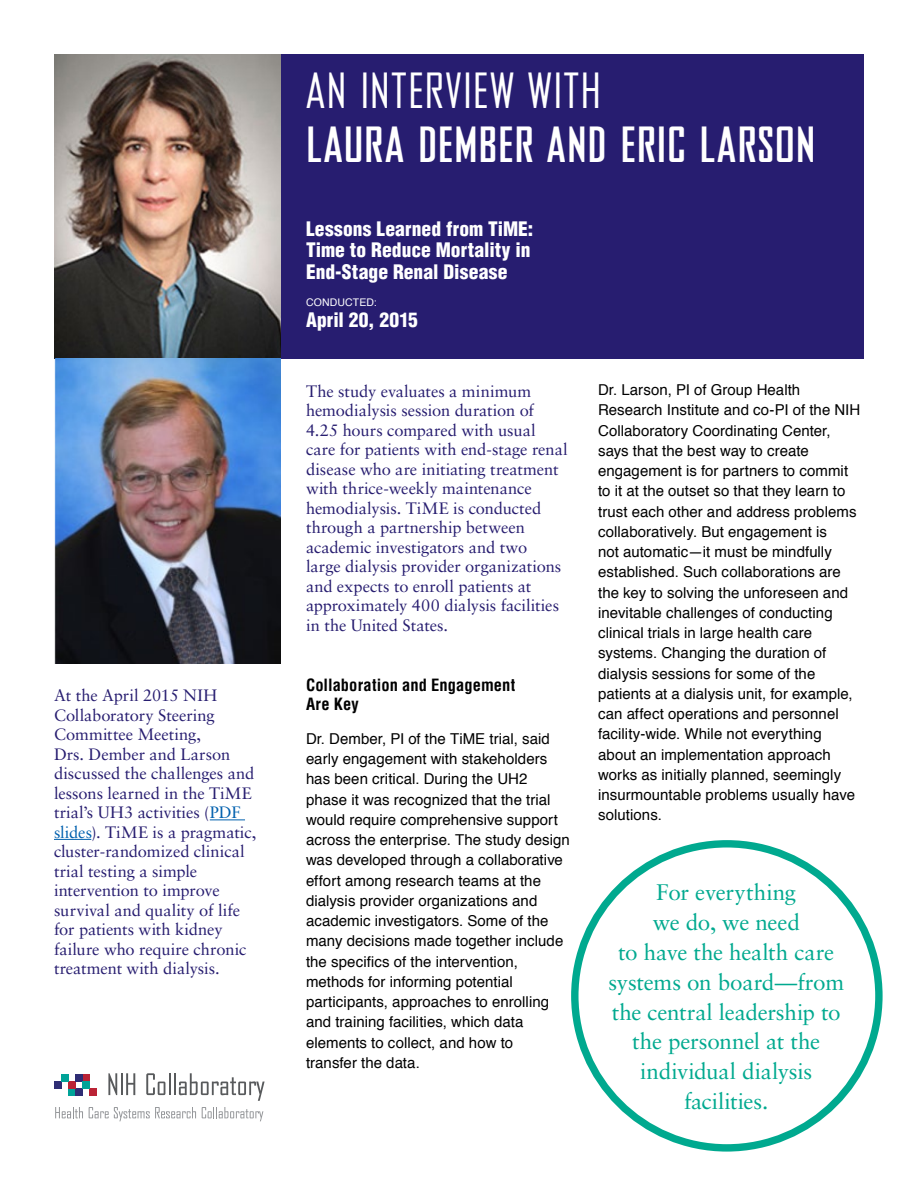
<style>
.page{position:relative;width:918px;height:1188px;background:#fff}
.page>*{position:absolute;margin:0;border:0;box-sizing:border-box;transform-origin:0 0}
.t1{font:700 46.5px "Bureau Agency";letter-spacing:.025em;color:#fff}
.t2{font:46.5px "Bureau Agency";letter-spacing:.04em;color:#fff}
.t3{font:22.5px/30px "Sabon";letter-spacing:-.01em;color:#00a98f;text-align:center}
.t4{font:900 condensed 19.5px/21.8px "Helvetica";letter-spacing:.005em;color:#fff}
.t5{font:16.5px/19.5px "Sabon";letter-spacing:-.005em;color:#271d70}
.t6{font:700 condensed 16.5px/19.5px "Helvetica";letter-spacing:.005em;color:#000}
.t7{font:15px/20.2px "Helvetica";letter-spacing:.005em;color:#000}
.t8{font:10.5px "Helvetica";letter-spacing:.015em;color:#fff}
.s1{color:#0060ae}
</style>
<div class="page">
<div style="left:281px;top:54px;width:582px;height:305px;background:#271d70"></div>
<img style="left:54px;top:54px;width:227px;height:609px">
<hr style="left:210px;top:819px;width:35px;height:1px;background:#0060ae">
<hr style="left:54px;top:839px;width:37px;height:1px;background:#0060ae">
<div style="left:571px;top:840px;width:312px;height:312px;border:7px solid #00a98f;border-radius:50%"></div>
<svg style="left:55px;top:1107px;width:28px;height:11px"></svg>
<svg style="left:89px;top:1107px;width:107px;height:14px"></svg>
<svg style="left:202px;top:1107px;width:61px;height:14px"></svg>
<div style="left:68px;top:1088px;width:7px;height:8px;background:#00a398"></div>
<div style="left:54px;top:1081px;width:7px;height:7px;background:#2e2d74"></div>
<div style="left:75px;top:1088px;width:7px;height:8px;background:#2e2d74"></div>
<div style="left:68px;top:1081px;width:7px;height:7px;background:#ba2335"></div>
<div style="left:82px;top:1074px;width:7px;height:7px;background:#ba2335"></div>
<div style="left:75px;top:1074px;width:7px;height:7px;background:#2e2d74"></div>
<div style="left:89px;top:1088px;width:8px;height:8px;background:#ba2335"></div>
<div style="left:61px;top:1074px;width:7px;height:7px;background:#00a398"></div>
<div style="left:82px;top:1081px;width:7px;height:7px;background:#00a398"></div>
<svg style="left:108px;top:1073px;width:9px;height:22px"></svg>
<hr style="left:121px;top:1073px;width:2px;height:22px;background:#585a5c">
<svg style="left:126px;top:1073px;width:9px;height:22px"></svg>
<svg style="left:146px;top:1073px;width:19px;height:22px"></svg>
<hr style="left:169px;top:1073px;width:2px;height:22px;background:#585a5c">
<hr style="left:174px;top:1073px;width:2px;height:22px;background:#585a5c">
<svg style="left:179px;top:1073px;width:86px;height:28px"></svg>
<p class="t5" style="left:54px;top:686px;width:204px">At the April 2015 NIH<br>Collaboratory Steering<br>Committee Meeting,<br>Drs. Dember and Larson discussed the challenges and lessons learned in the TiME trial’s UH3 activities (<span class="s1">PDF slides</span>). TiME is a pragmatic, cluster-randomized clinical trial testing a simple intervention to improve survival and quality of life for patients with kidney failure who require chronic treatment with dialysis.</p>
<h1 class="t2" style="left:306px;top:66px;width:297px">AN INTERVIEW WITH</h1>
<h1 class="t1" style="left:306px;top:120px;width:511px">LAURA DEMBER AND ERIC LARSON</h1>
<h3 class="t4" style="left:306px;top:217px;width:229px">Lessons Learned from TiME:<br>Time to Reduce Mortality in<br>End-Stage Renal Disease</h3>
<p class="t8" style="left:306px;top:294px;width:72px">CONDUCTED:</p>
<h3 class="t4" style="left:306px;top:309px;width:113px">April 20, 2015</h3>
<p class="t5" style="left:306px;top:381px;width:263px">The study evaluates a minimum hemodialysis session duration of 4.25 hours compared with usual care for patients with end-stage renal disease who are initiating treatment with thrice-weekly maintenance hemodialysis. TiME is conducted through a partnership between academic investigators and two<br>large dialysis provider organizations and expects to enroll patients at approximately 400 dialysis facilities in the United States.</p>
<p class="t6" style="left:306px;top:675px;width:211px">Collaboration and Engagement<br>Are Key</p>
<p class="t7" style="left:306px;top:729px;width:265px">Dr. Dember, PI of the TiME trial, said early engagement with stakeholders has been critical. During the UH2 phase it was recognized that the trial would require comprehensive support across the enterprise. The study design was developed through a collaborative effort among research teams at the dialysis provider organizations and academic investigators. Some of the many decisions made together include the specifics of the intervention, methods for informing potential participants, approaches to enrolling and training facilities, which data elements to collect, and how to<br>transfer the data.</p>
<p class="t7" style="left:598px;top:380px;width:264px">Dr. Larson, PI of Group Health Research Institute and co-PI of the NIH Collaboratory Coordinating Center, says that the best way to create engagement is for partners to commit to it at the outset so that they learn to trust each other and address problems collaboratively. But engagement is<br>not automatic—it must be mindfully established. Such collaborations are the key to solving the unforeseen and inevitable challenges of conducting clinical trials in large health care systems. Changing the duration of dialysis sessions for some of the patients at a dialysis unit, for example, can affect operations and personnel facility-wide. While not everything about an implementation approach works as initially planned, seemingly insurmountable problems usually have solutions.</p>
<h2 class="t3" style="left:608px;top:876px;width:237px">For everything<br>we do, we need<br>to have the health care systems on board—from the central leadership to the personnel at the individual dialysis facilities.</h2>
</div>
